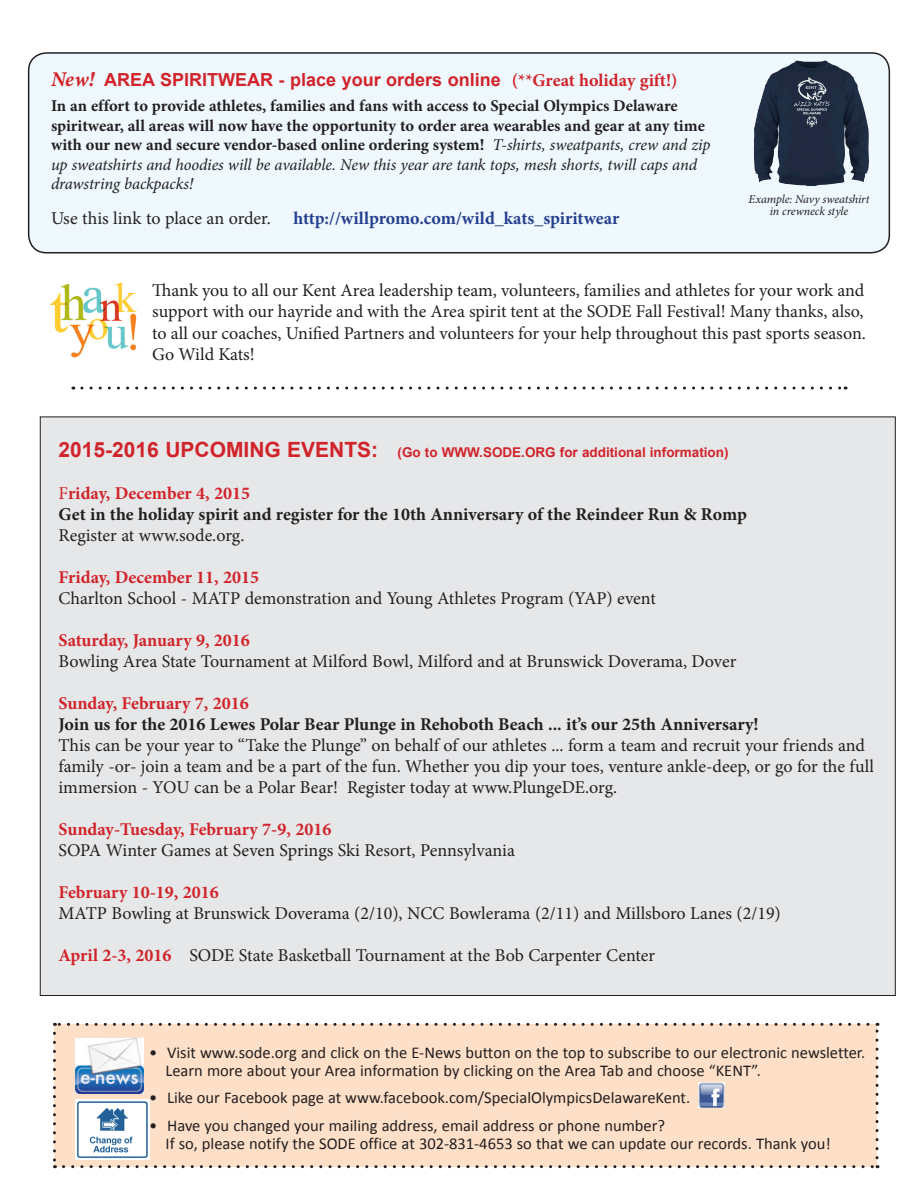
<style>
.page{position:relative;width:918px;height:1188px;background:#fff}
.page>*{position:absolute;margin:0;border:0;box-sizing:border-box;transform-origin:0 0}
.t1{font:18px/21.6px "Minion Pro";letter-spacing:-.005em;color:#231f20}
.t2{font:700 18px/21px "Minion Pro";color:#231f20}
.t3{font:700 18px "Minion Pro";color:#d1232a}
.t4{font:700 18px "Minion Pro";letter-spacing:-.005em;color:#253f8e}
.t5{font:700 18px "Arial";color:#d1232a}
.t6{font:16.5px/18px "Calibri";color:#231f20}
.t7{font:700 16.5px/19.5px "Minion Pro";color:#231f20}
.t8{font:700 13.5px "Arial";color:#d1232a}
.t9{font:italic 12px/12px "Minion Pro";letter-spacing:-.005em;color:#231f20;text-align:center}
.s1{font-family:"Minion Pro";font-style:italic;font-size:21px}
.s2{font-family:"Minion Pro"}
.s3{font-weight:400;font-style:italic}
.s4{font-weight:400;color:#231f20}
.s5{font-size:21px}
.s6{font-weight:400}
.s7{font-weight:700;color:#d1232a}
</style>
<div class="page">
<div style="left:40px;top:417px;width:855px;height:579px;background:#e6e7e9"></div>
<div style="left:29px;top:53px;width:860px;height:200px;background:#eef8fd;border-radius:18px"></div>
<div style="left:28px;top:52px;width:862px;height:201px;border:2px solid #231f20;border-radius:18px"></div>
<img style="left:753px;top:61px;width:116px;height:125px">
<img style="left:50px;top:282px;width:87px;height:75px">
<svg style="left:82px;top:387px;width:764px;height:3px"></svg>
<div style="left:54px;top:1024px;width:823px;height:143px;background:#fee0c8"></div>
<svg style="left:53px;top:1033px;width:3px;height:135px"></svg>
<svg style="left:63px;top:1165px;width:815px;height:3px"></svg>
<svg style="left:876px;top:1023px;width:3px;height:135px"></svg>
<svg style="left:54px;top:1023px;width:814px;height:3px"></svg>
<img style="left:75px;top:1038px;width:69px;height:56px">
<img style="left:699px;top:1083px;width:26px;height:25px">
<img style="left:75px;top:1100px;width:74px;height:60px">
<p class="t5" style="left:51px;top:67px;width:628px"><span class="s1">New!</span> AREA SPIRITWEAR - place your orders online <span class="s2">(**Great holiday gift!)</span></p>
<p class="t7" style="left:51px;top:96px;width:661px">In an effort to provide athletes, families and fans with access to Special Olympics Delaware spiritwear, all areas will now have the opportunity to order area wearables and gear at any time with our new and secure vendor-based online ordering system! <span class="s3">T-shirts, sweatpants, crew and zip up sweatshirts and hoodies will be available. New this year are tank tops, mesh shorts, twill caps and drawstring backpacks!</span></p>
<p class="t4" style="left:51px;top:205px;width:570px"><span class="s4">Use this link to place an order.</span> http://willpromo.com/wild_kats_spiritwear</p>
<p class="t9" style="left:749px;top:193px;width:123px">Example: Navy sweatshirt in crewneck style</p>
<p class="t1" style="left:152px;top:279px;width:715px">Thank you to all our Kent Area leadership team, volunteers, families and athletes for your work and support with our hayride and with the Area spirit tent at the SODE Fall Festival! Many thanks, also, to all our coaches, Unified Partners and volunteers for your help throughout this past sports season.<br>Go Wild Kats!</p>
<p class="t8" style="left:58px;top:443px;width:672px"><span class="s5">2015-2016 UPCOMING EVENTS:</span> (Go to WWW.SODE.ORG for additional information)</p>
<p class="t3" style="left:58px;top:481px;width:193px"><span class="s6">F</span>riday, December 4, 2015</p>
<p class="t2" style="left:58px;top:504px;width:690px">Get in the holiday spirit and register for the 10th Anniversary of the Reindeer Run &amp; Romp<br><span class="s6">Register at www.sode.org.</span></p>
<p class="t3" style="left:58px;top:565px;width:202px">Friday, December 11, 2015</p>
<p class="t1" style="left:58px;top:588px;width:599px">Charlton School - MATP demonstration and Young Athletes Program (YAP) event</p>
<p class="t3" style="left:58px;top:628px;width:193px">Saturday, January 9, 2016</p>
<p class="t1" style="left:58px;top:651px;width:679px">Bowling Area State Tournament at Milford Bowl, Milford and at Brunswick Doverama, Dover</p>
<p class="t3" style="left:58px;top:691px;width:192px">Sunday, February 7, 2016</p>
<p class="t2" style="left:58px;top:714px;width:702px">Join us for the 2016 Lewes Polar Bear Plunge in Rehoboth Beach ... it’s our 25th Anniversary!</p>
<p class="t1" style="left:58px;top:735px;width:817px;line-height:21px">This can be your year to “Take the Plunge” on behalf of our athletes ... form a team and recruit your friends and family -or- join a team and be a part of the fun. Whether you dip your toes, venture ankle-deep, or go for the full immersion - YOU can be a Polar Bear! Register today at www.PlungeDE.org.</p>
<p class="t3" style="left:58px;top:817px;width:274px">Sunday-Tuesday, February 7-9, 2016</p>
<p class="t1" style="left:58px;top:840px;width:458px">SOPA Winter Games at Seven Springs Ski Resort, Pennsylvania</p>
<p class="t3" style="left:58px;top:880px;width:162px">February 10-19, 2016</p>
<p class="t1" style="left:58px;top:903px;width:724px">MATP Bowling at Brunswick Doverama (2/10), NCC Bowlerama (2/11) and Millsboro Lanes (2/19)</p>
<p class="t1" style="left:58px;top:945px;width:598px"><span class="s7">April 2-3, 2016</span> SODE State Basketball Tournament at the Bob Carpenter Center</p>
<p class="t6" style="left:166px;top:1043px;width:701px;text-indent:-16px">• Visit www.sode.org and click on the E-News button on the top to subscribe to our electronic newsletter.<br>Learn more about your Area information by clicking on the Area Tab and choose “KENT”.</p>
<p class="t6" style="left:149px;top:1088px;width:543px">• Like our Facebook page at www.facebook.com/SpecialOlympicsDelawareKent.</p>
<p class="t6" style="left:166px;top:1117px;width:667px;text-indent:-16px">• Have you changed your mailing address, email address or phone number?<br>If so, please notify the SODE office at 302-831-4653 so that we can update our records. Thank you!</p>
</div>
